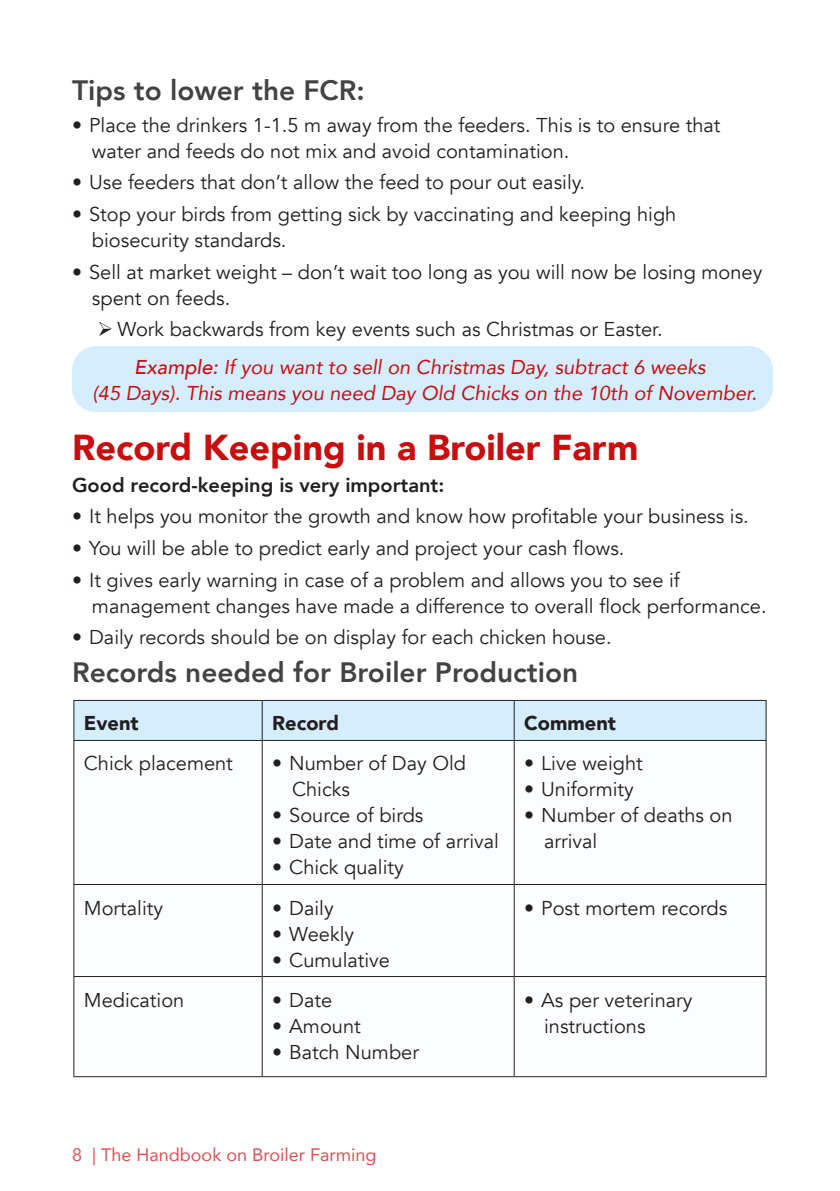
<style>
.page{position:relative;width:840px;height:1191px;background:#fff}
.page>*{position:absolute;margin:0;border:0;box-sizing:border-box;transform-origin:0 0}
.t1{font:900 36px "Avenir";color:#c80f0f}
.t2{font:800 28px "Avenir";color:#434343}
.t3{font:20px/26px "Avenir";color:#231f20}
.List_Paragraph{font:italic 20px "Avenir";color:#c80f0f}
.Body_Copy{font:800 20px "Avenir";color:#231f20}
.t4{font:900 20px "Avenir";color:#231f20}
.t5{font:18px "Avenir";color:#dd5054}
.s1{font-weight:500}
</style>
<div class="page">
<div style="left:72px;top:346px;width:700px;height:66px;background:#d4edff;border-radius:24px"></div>
<div style="left:74px;top:701px;width:691px;height:39px;background:#d4edff"></div>
<svg style="left:74px;top:741px;width:691px;height:335px"></svg>
<hr style="left:73px;top:700px;width:189px;height:1px;background:#231f20">
<hr style="left:73px;top:701px;width:1px;height:39px;background:#231f20">
<hr style="left:262px;top:700px;width:252px;height:1px;background:#231f20">
<hr style="left:261px;top:701px;width:1px;height:39px;background:#231f20">
<hr style="left:514px;top:700px;width:252px;height:1px;background:#231f20">
<hr style="left:513px;top:701px;width:1px;height:39px;background:#231f20">
<hr style="left:765px;top:701px;width:1px;height:39px;background:#231f20">
<hr style="left:73px;top:740px;width:189px;height:1px;background:#231f20">
<hr style="left:73px;top:741px;width:1px;height:143px;background:#231f20">
<hr style="left:262px;top:740px;width:252px;height:1px;background:#231f20">
<hr style="left:261px;top:741px;width:1px;height:143px;background:#231f20">
<hr style="left:514px;top:740px;width:252px;height:1px;background:#231f20">
<hr style="left:513px;top:741px;width:1px;height:143px;background:#231f20">
<hr style="left:765px;top:741px;width:1px;height:143px;background:#231f20">
<hr style="left:73px;top:884px;width:189px;height:1px;background:#231f20">
<hr style="left:73px;top:885px;width:1px;height:91px;background:#231f20">
<hr style="left:262px;top:884px;width:252px;height:1px;background:#231f20">
<hr style="left:261px;top:885px;width:1px;height:91px;background:#231f20">
<hr style="left:514px;top:884px;width:252px;height:1px;background:#231f20">
<hr style="left:513px;top:885px;width:1px;height:91px;background:#231f20">
<hr style="left:765px;top:885px;width:1px;height:91px;background:#231f20">
<hr style="left:73px;top:976px;width:189px;height:1px;background:#231f20">
<hr style="left:73px;top:977px;width:1px;height:99px;background:#231f20">
<hr style="left:262px;top:976px;width:252px;height:1px;background:#231f20">
<hr style="left:261px;top:977px;width:1px;height:99px;background:#231f20">
<hr style="left:514px;top:976px;width:252px;height:1px;background:#231f20">
<hr style="left:513px;top:977px;width:1px;height:99px;background:#231f20">
<hr style="left:765px;top:977px;width:1px;height:99px;background:#231f20">
<hr style="left:73px;top:1076px;width:189px;height:1px;background:#231f20">
<hr style="left:262px;top:1076px;width:252px;height:1px;background:#231f20">
<hr style="left:514px;top:1076px;width:252px;height:1px;background:#231f20">
<p class="t2" style="left:72px;top:68px;width:294px">Tips to lower the FCR:</p>
<p class="t3" style="left:92px;top:112px;width:629px;text-indent:-20px">• Place the drinkers 1-1.5 m away from the feeders. This is to ensure that water and feeds do not mix and avoid contamination.</p>
<p class="t3" style="left:72px;top:170px;width:514px">• Use feeders that don’t allow the feed to pour out easily.</p>
<p class="t3" style="left:92px;top:201px;width:585px;text-indent:-20px">• Stop your birds from getting sick by vaccinating and keeping high biosecurity standards.</p>
<p class="t3" style="left:92px;top:259px;width:671px;text-indent:-20px">• Sell at market weight – don’t wait too long as you will now be losing money spent on feeds.</p>
<p class="t3" style="left:117px;top:317px;width:546px">Work backwards from key events such as Christmas or Easter.</p>
<p class="List_Paragraph" style="left:134px;top:355px;width:572px"><span class="s1">Example:</span> If you want to sell on Christmas Day, subtract 6 weeks</p>
<p class="List_Paragraph" style="left:92px;top:381px;width:665px">(45 Days). This means you need Day Old Chicks on the 10th of November.</p>
<p class="t1" style="left:72px;top:417px;width:567px">Record Keeping in a Broiler Farm</p>
<p class="Body_Copy" style="left:72px;top:469px;width:373px">Good record-keeping is very important:</p>
<p class="t3" style="left:72px;top:504px;width:677px">• It helps you monitor the growth and know how profitable your business is.</p>
<p class="t3" style="left:72px;top:535px;width:553px">• You will be able to predict early and project your cash flows.</p>
<p class="t3" style="left:92px;top:567px;width:675px;text-indent:-20px">• It gives early warning in case of a problem and allows you to see if management changes have made a difference to overall flock performance.</p>
<p class="t3" style="left:72px;top:625px;width:541px">• Daily records should be on display for each chicken house.</p>
<p class="t2" style="left:72px;top:650px;width:507px">Records needed for Broiler Production</p>
<p class="t4" style="left:84px;top:706px;width:56px">Event</p>
<p class="t4" style="left:272px;top:706px;width:68px">Record</p>
<p class="t4" style="left:524px;top:706px;width:93px">Comment</p>
<p class="t3" style="left:84px;top:751px;width:150px">Chick placement</p>
<p class="t3" style="left:292px;top:751px;width:175px;text-indent:-20px">• Number of Day Old<br>Chicks</p>
<p class="t3" style="left:272px;top:803px;width:153px">• Source of birds</p>
<p class="t3" style="left:272px;top:829px;width:228px">• Date and time of arrival</p>
<p class="t3" style="left:272px;top:855px;width:133px">• Chick quality</p>
<p class="t3" style="left:524px;top:751px;width:120px">• Live weight</p>
<p class="t3" style="left:524px;top:777px;width:111px">• Uniformity</p>
<p class="t3" style="left:543px;top:803px;width:190px;text-indent:-20px">• Number of deaths on arrival</p>
<p class="t3" style="left:84px;top:895px;width:81px">Mortality</p>
<p class="t3" style="left:272px;top:895px;width:63px">• Daily</p>
<p class="t3" style="left:272px;top:921px;width:83px">• Weekly</p>
<p class="t3" style="left:272px;top:947px;width:119px">• Cumulative</p>
<p class="t3" style="left:84px;top:987px;width:102px">Medication</p>
<p class="t3" style="left:272px;top:987px;width:61px">• Date</p>
<p class="t3" style="left:272px;top:1013px;width:90px">• Amount</p>
<p class="t3" style="left:272px;top:1039px;width:148px">• Batch Number</p>
<p class="t5" style="left:72px;top:1140px;width:306px">8 | The Handbook on Broiler Farming</p>
<p class="t3" style="left:524px;top:895px;width:204px">• Post mortem records</p>
<p class="t3" style="left:543px;top:987px;width:150px;text-indent:-20px">• As per veterinary instructions</p>
</div>
